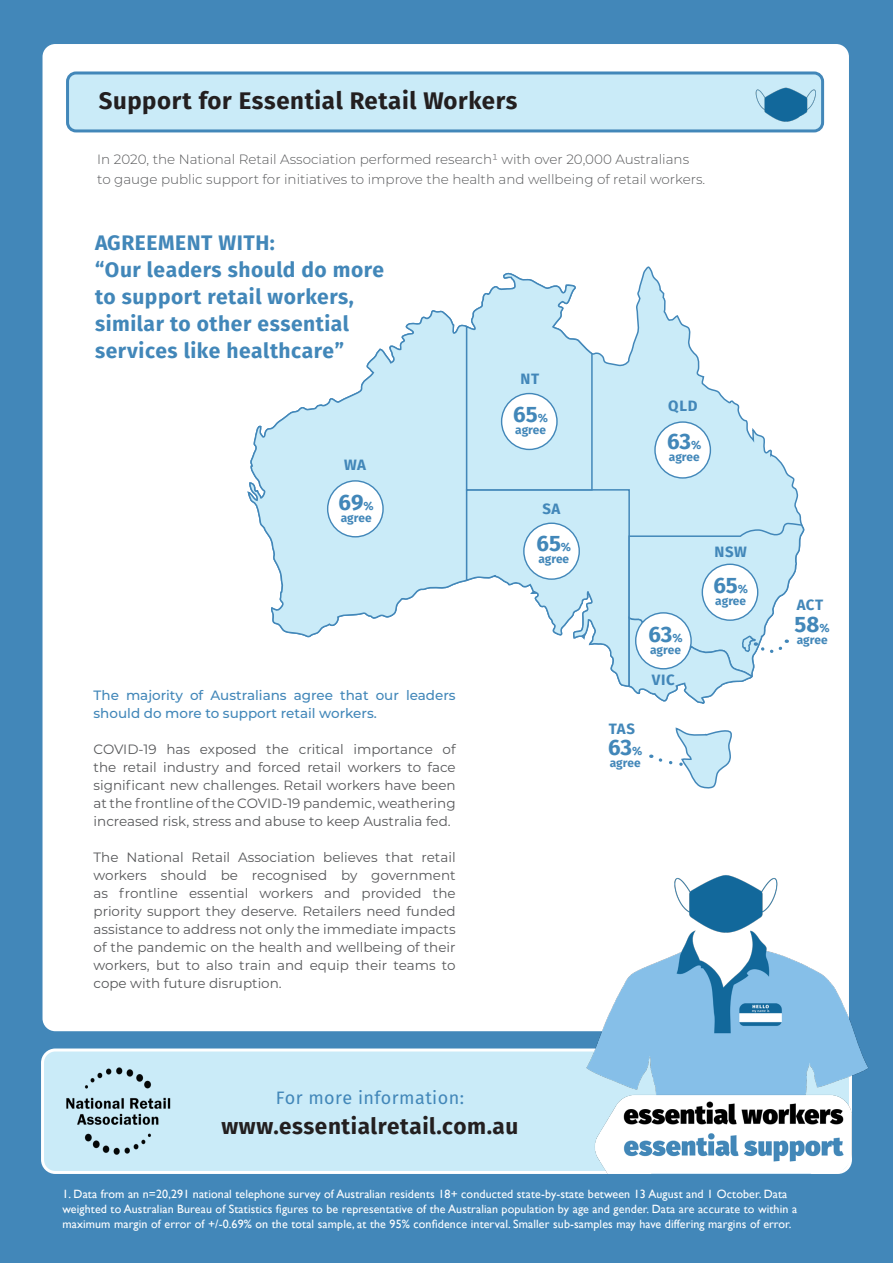
<style>
.page{position:relative;width:893px;height:1263px;background:#4287b9}
.page>*{position:absolute;margin:0;border:0;box-sizing:border-box;transform-origin:0 0}
.t1{font:700 24px "Fira Sans";letter-spacing:.025em;color:#231f20}
.t2{font:700 22.5px "Fira Sans";letter-spacing:.025em;color:#231f20}
.t3{font:700 22.35px "Fira Sans";color:#4287b9}
.t4{font:700 21px/27px "Fira Sans";letter-spacing:.025em;color:#4287b9}
.t5{font:18px "Fira Sans";letter-spacing:.025em;color:#4287b9}
.t6{font:700 15px "Fira Sans";letter-spacing:.05em;color:#4287b9}
.t7{font:13.5px/18px "Montserrat";color:#57585a;text-align:justify}
.t8{font:300 13.5px/19.5px "Montserrat";color:#57585a}
.t9{font:500 13.5px/18px "Montserrat";color:#4287b9}
.t10{font:12px/15px "Gill Sans";letter-spacing:.01em;color:#fff}
.t11{font:700 11.85px "Fira Sans";color:#4287b9}
.s1{font-size:11.85px}
</style>
<div class="page">
<div style="left:43px;top:44px;width:806px;height:987px;background:#fff;border-radius:13px"></div>
<div style="left:43px;top:1050px;width:807px;height:122px;background:#caebf8;border-radius:13px"></div>
<div style="left:41px;top:1048px;width:811px;height:126px;border:3px solid #fff;border-radius:13px"></div>
<img style="left:578px;top:867px;width:298px;height:307px">
<img style="left:587px;top:1083px;width:265px;height:91px">
<img style="left:66px;top:1067px;width:105px;height:88px">
<svg style="left:651px;top:727px;width:81px;height:62px"></svg>
<svg style="left:247px;top:310px;width:218px;height:328px"></svg>
<div style="left:328px;top:481px;width:55px;height:56px;background:#fff;border-radius:50%"></div>
<div style="left:327px;top:480px;width:57px;height:57px;border:1px solid #4287b9;border-radius:50%"></div>
<svg style="left:465px;top:270px;width:340px;height:434px"></svg>
<div style="left:68px;top:73px;width:755px;height:58px;background:#caebf8;border-radius:9px"></div>
<div style="left:66px;top:71px;width:758px;height:61px;border:3px solid #4287b9;border-radius:9px"></div>
<img style="left:755px;top:83px;width:69px;height:40px">
<div style="left:760px;top:115px;width:13px;height:13px;background:#caebf8;border-radius:50%"></div>
<div style="left:797px;top:115px;width:13px;height:13px;background:#caebf8;border-radius:50%"></div>
<p class="t1" style="left:99px;top:84px;width:420px">Support for Essential Retail Workers</p>
<p class="t8" style="left:97px;top:149px;width:609px">In 2020, the National Retail Association performed research¹ with over 20,000 Australians to gauge public support for initiatives to improve the health and wellbeing of retail workers.</p>
<p class="t4" style="left:95px;top:230px;width:181px">AGREEMENT WITH:</p>
<p class="t4" style="left:95px;top:257px;width:291px">“Our leaders should do more to support retail workers, similar to other essential services like healthcare”</p>
<p class="t6" style="left:344px;top:454px;width:24px">WA</p>
<p class="t3" style="left:339px;top:486px;width:37px">69<span class="s1">%</span></p>
<p class="t11" style="left:341px;top:509px;width:32px">agree</p>
<p class="t9" style="left:94px;top:685px;width:364px">The majority of Australians agree that our leaders should do more to support retail workers.</p>
<p class="t7" style="left:94px;top:739px;width:364px">COVID-19 has exposed the critical importance of the retail industry and forced retail workers to face significant new challenges. Retail workers have been at the frontline of the COVID-19 pandemic, weathering increased risk, stress and abuse to keep Australia fed.</p>
<p class="t7" style="left:94px;top:847px;width:364px">The National Retail Association believes that retail workers should be recognised by government as frontline essential workers and provided the priority support they deserve. Retailers need funded assistance to address not only the immediate impacts of the pandemic on the health and wellbeing of their workers, but to also train and equip their teams to cope with future disruption.</p>
<p class="t6" style="left:520px;top:368px;width:20px">NT</p>
<p class="t3" style="left:513px;top:398px;width:36px">65<span class="s1">%</span></p>
<p class="t11" style="left:515px;top:421px;width:32px">agree</p>
<p class="t6" style="left:543px;top:498px;width:19px">SA</p>
<p class="t3" style="left:536px;top:527px;width:36px">65<span class="s1">%</span></p>
<p class="t11" style="left:538px;top:550px;width:32px">agree</p>
<p class="t6" style="left:668px;top:395px;width:31px">QLD</p>
<p class="t3" style="left:667px;top:426px;width:36px">63<span class="s1">%</span></p>
<p class="t11" style="left:669px;top:449px;width:32px">agree</p>
<p class="t3" style="left:648px;top:618px;width:36px">63<span class="s1">%</span></p>
<p class="t11" style="left:650px;top:641px;width:32px">agree</p>
<p class="t6" style="left:652px;top:669px;width:25px">VIC</p>
<p class="t6" style="left:609px;top:718px;width:28px">TAS</p>
<p class="t3" style="left:608px;top:732px;width:36px">63<span class="s1">%</span></p>
<p class="t11" style="left:610px;top:755px;width:32px">agree</p>
<p class="t6" style="left:714px;top:541px;width:34px">NSW</p>
<p class="t3" style="left:713px;top:569px;width:36px">65<span class="s1">%</span></p>
<p class="t11" style="left:715px;top:592px;width:32px">agree</p>
<p class="t5" style="left:276px;top:1085px;width:190px">For more information:</p>
<p class="t2" style="left:222px;top:1110px;width:298px">www.essentialretail.com.au</p>
<p class="t6" style="left:797px;top:594px;width:28px">ACT</p>
<p class="t3" style="left:795px;top:608px;width:37px">58<span class="s1">%</span></p>
<p class="t11" style="left:797px;top:631px;width:32px">agree</p>
<p class="t10" style="left:62px;top:1186px;width:736px">1. Data from an n=20,291 national telephone survey of Australian residents 18+ conducted state-by-state between 13 August and 1 October. Data weighted to Australian Bureau of Statistics figures to be representative of the Australian population by age and gender. Data are accurate to within a maximum margin of error of +/-0.69% on the total sample, at the 95% confidence interval. Smaller sub-samples may have differing margins of error.</p>
</div>
